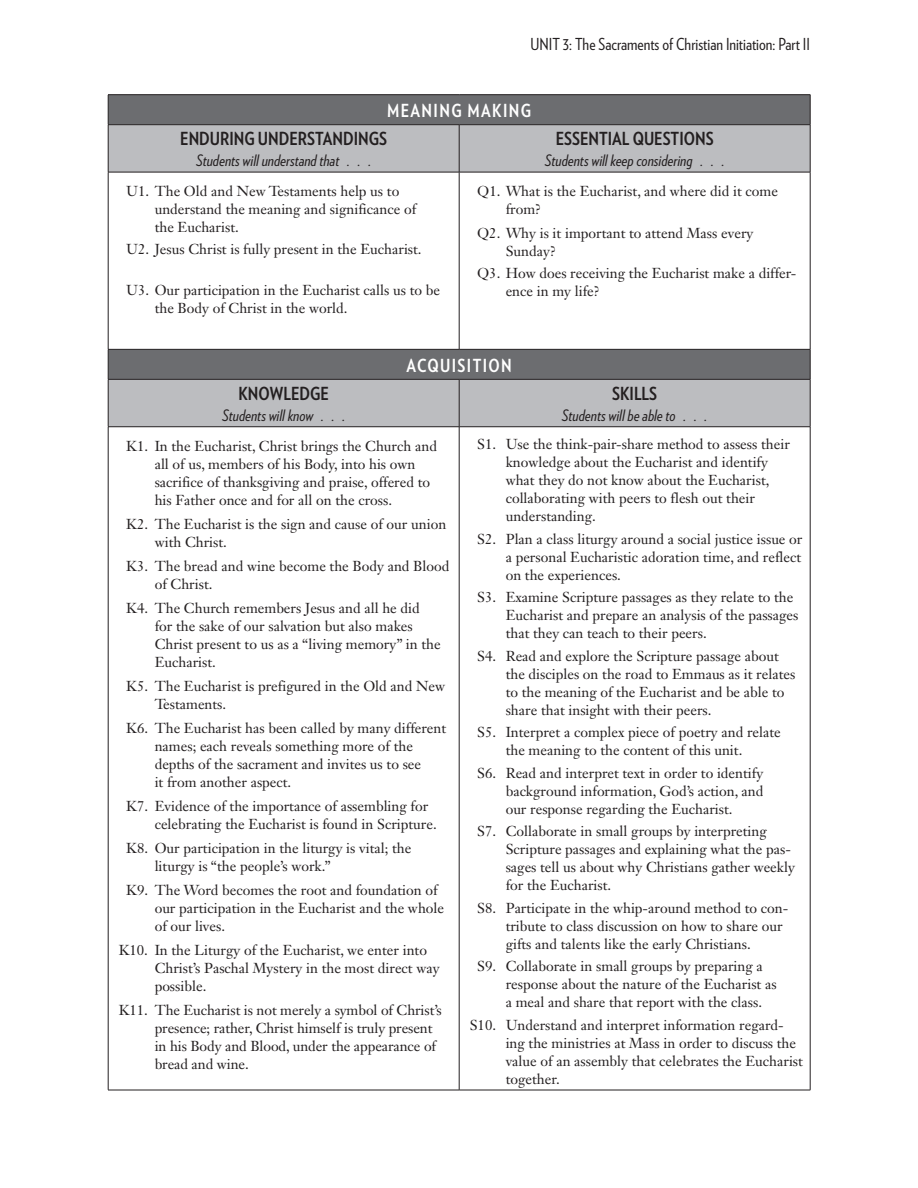
<style>
.page{position:relative;width:918px;height:1188px;background:#fff}
.page>*{position:absolute;margin:0;border:0;box-sizing:border-box;transform-origin:0 0}
.t1{font:700 18px "Verlag Condensed";color:#231f20}
.t2{font:700 18px "Verlag Condensed";letter-spacing:.075em;color:#fff}
.t3{font:16.5px "Verlag Condensed";color:#231f20}
.t4{font:italic 15.75px "Verlag Condensed";color:#231f20}
.t5{font:14.25px/18px "Janson Text LT Std";color:#231f20}
</style>
<div class="page">
<div style="left:109px;top:95px;width:701px;height:29px;background:#6c6d70"></div>
<svg style="left:109px;top:125px;width:701px;height:301px"></svg>
<hr style="left:108px;top:94px;width:351px;height:1px;background:#231f20">
<svg style="left:108px;top:95px;width:1px;height:29px"></svg>
<hr style="left:459px;top:94px;width:351px;height:1px;background:#231f20">
<svg style="left:810px;top:95px;width:1px;height:29px"></svg>
<hr style="left:108px;top:124px;width:351px;height:1px;background:#231f20">
<hr style="left:108px;top:125px;width:1px;height:47px;background:#231f20">
<hr style="left:459px;top:124px;width:351px;height:1px;background:#231f20">
<hr style="left:459px;top:125px;width:1px;height:47px;background:#231f20">
<hr style="left:810px;top:125px;width:1px;height:47px;background:#231f20">
<hr style="left:108px;top:172px;width:351px;height:1px;background:#231f20">
<hr style="left:108px;top:172px;width:1px;height:177px;background:#231f20">
<hr style="left:459px;top:172px;width:351px;height:1px;background:#231f20">
<hr style="left:459px;top:172px;width:1px;height:177px;background:#231f20">
<hr style="left:810px;top:172px;width:1px;height:177px;background:#231f20">
<hr style="left:108px;top:349px;width:351px;height:1px;background:#231f20">
<svg style="left:108px;top:350px;width:1px;height:29px"></svg>
<hr style="left:459px;top:349px;width:351px;height:1px;background:#231f20">
<svg style="left:810px;top:350px;width:1px;height:29px"></svg>
<hr style="left:108px;top:379px;width:351px;height:1px;background:#231f20">
<hr style="left:108px;top:380px;width:1px;height:47px;background:#231f20">
<hr style="left:459px;top:379px;width:351px;height:1px;background:#231f20">
<hr style="left:459px;top:380px;width:1px;height:47px;background:#231f20">
<hr style="left:810px;top:380px;width:1px;height:47px;background:#231f20">
<hr style="left:108px;top:426px;width:351px;height:1px;background:#231f20">
<hr style="left:108px;top:427px;width:1px;height:663px;background:#231f20">
<hr style="left:459px;top:426px;width:351px;height:1px;background:#231f20">
<hr style="left:459px;top:427px;width:1px;height:663px;background:#231f20">
<hr style="left:810px;top:427px;width:1px;height:663px;background:#231f20">
<hr style="left:108px;top:1090px;width:351px;height:1px;background:#231f20">
<hr style="left:459px;top:1090px;width:351px;height:1px;background:#231f20">
<p class="t3" style="left:530px;top:33px;width:281px">UNIT 3: The Sacraments of Christian Initiation: Part II</p>
<p class="t2" style="left:387px;top:97px;width:146px">MEANING MAKING</p>
<p class="t1" style="left:180px;top:125px;width:208px">ENDURING UNDERSTANDINGS</p>
<p class="t4" style="left:196px;top:149px;width:176px">Students will understand that . . .</p>
<p class="t1" style="left:556px;top:125px;width:159px">ESSENTIAL QUESTIONS</p>
<p class="t4" style="left:545px;top:149px;width:181px">Students will keep considering . . .</p>
<p class="t5" style="left:155px;top:182px;width:263px;text-indent:-28px">U1. The Old and New Testaments help us to understand the meaning and significance of the Eucharist.</p>
<p class="t5" style="left:126px;top:240px;width:297px">U2. Jesus Christ is fully present in the Eucharist.</p>
<p class="t5" style="left:155px;top:281px;width:287px;text-indent:-28px">U3. Our participation in the Eucharist calls us to be the Body of Christ in the world.</p>
<p class="t5" style="left:506px;top:182px;width:274px;text-indent:-28px">Q1. What is the Eucharist, and where did it come from?</p>
<p class="t5" style="left:506px;top:224px;width:249px;text-indent:-28px">Q2. Why is it important to attend Mass every<br>Sunday?</p>
<p class="t5" style="left:506px;top:264px;width:292px;text-indent:-28px">Q3. How does receiving the Eucharist make a differ&shy;ence in my life?</p>
<p class="t1" style="left:238px;top:380px;width:92px">KNOWLEDGE</p>
<p class="t4" style="left:222px;top:404px;width:124px">Students will know . . .</p>
<p class="t2" style="left:407px;top:352px;width:107px">ACQUISITION</p>
<p class="t1" style="left:612px;top:380px;width:46px">SKILLS</p>
<p class="t4" style="left:562px;top:404px;width:147px">Students will be able to . . .</p>
<p class="t5" style="left:155px;top:437px;width:284px;text-indent:-28px">K1. In the Eucharist, Christ brings the Church and all of us, members of his Body, into his own sacrifice of thanksgiving and praise, offered to his Father once and for all on the cross.</p>
<p class="t5" style="left:155px;top:515px;width:293px;text-indent:-28px">K2. The Eucharist is the sign and cause of our union with Christ.</p>
<p class="t5" style="left:155px;top:557px;width:296px;text-indent:-28px">K3. The bread and wine become the Body and Blood of Christ.</p>
<p class="t5" style="left:155px;top:599px;width:287px;text-indent:-28px">K4. The Church remembers Jesus and all he did for the sake of our salvation but also makes Christ present to us as a “living memory” in the Eucharist.</p>
<p class="t5" style="left:155px;top:677px;width:292px;text-indent:-28px">K5. The Eucharist is prefigured in the Old and New<br>Testaments.</p>
<p class="t5" style="left:155px;top:719px;width:293px;text-indent:-28px">K6. The Eucharist has been called by many different names; each reveals something more of the depths of the sacrament and invites us to see<br>it from another aspect.</p>
<p class="t5" style="left:155px;top:797px;width:284px;text-indent:-28px">K7. Evidence of the importance of assembling for celebrating the Eucharist is found in Scripture.</p>
<p class="t5" style="left:155px;top:839px;width:258px;text-indent:-28px">K8. Our participation in the liturgy is vital; the liturgy is “the people’s work.”</p>
<p class="t5" style="left:155px;top:881px;width:291px;text-indent:-28px">K9. The Word becomes the root and foundation of our participation in the Eucharist and the whole of our lives.</p>
<p class="t5" style="left:155px;top:941px;width:286px;text-indent:-36px">K10. In the Liturgy of the Eucharist, we enter into<br>Christ’s Paschal Mystery in the most direct way possible.</p>
<p class="t5" style="left:155px;top:1001px;width:288px;text-indent:-36px">K11. The Eucharist is not merely a symbol of Christ’s presence; rather, Christ himself is truly present in his Body and Blood, under the appearance of bread and wine.</p>
<p class="t5" style="left:506px;top:435px;width:286px;text-indent:-29px">S1. Use the think-pair-share method to assess their knowledge about the Eucharist and identify what they do not know about the Eucharist, collaborating with peers to flesh out their understanding.</p>
<p class="t5" style="left:506px;top:530px;width:298px;text-align:justify;text-indent:-28px">S2. Plan a class liturgy around a social justice issue or a personal Eucharistic adoration time, and reflect on the experiences.</p>
<p class="t5" style="left:506px;top:588px;width:294px;text-indent:-29px">S3. Examine Scripture passages as they relate to the<br>Eucharist and prepare an analysis of the passages that they can teach to their peers.</p>
<p class="t5" style="left:506px;top:647px;width:291px;text-indent:-28px">S4. Read and explore the Scripture passage about the disciples on the road to Emmaus as it relates to the meaning of the Eucharist and be able to share that insight with their peers.</p>
<p class="t5" style="left:506px;top:723px;width:277px;text-indent:-28px">S5. Interpret a complex piece of poetry and relate the meaning to the content of this unit.</p>
<p class="t5" style="left:506px;top:764px;width:259px;text-align:justify;text-indent:-28px">S6. Read and interpret text in order to identify background information, God’s action, and our response regarding the Eucharist.</p>
<p class="t5" style="left:506px;top:822px;width:291px;text-indent:-28px">S7. Collaborate in small groups by interpreting Scripture passages and explaining what the pas&shy;sages tell us about why Christians gather weekly for the Eucharist.</p>
<p class="t5" style="left:506px;top:899px;width:284px;text-indent:-29px">S8. Participate in the whip-around method to con&shy;tribute to class discussion on how to share our gifts and talents like the early Christians.</p>
<p class="t5" style="left:506px;top:957px;width:272px;text-indent:-28px">S9. Collaborate in small groups by preparing a response about the nature of the Eucharist as a meal and share that report with the class.</p>
<p class="t5" style="left:506px;top:1016px;width:299px;text-indent:-36px">S10. Understand and interpret information regard&shy;ing the ministries at Mass in order to discuss the value of an assembly that celebrates the Eucharist together.</p>
</div>
